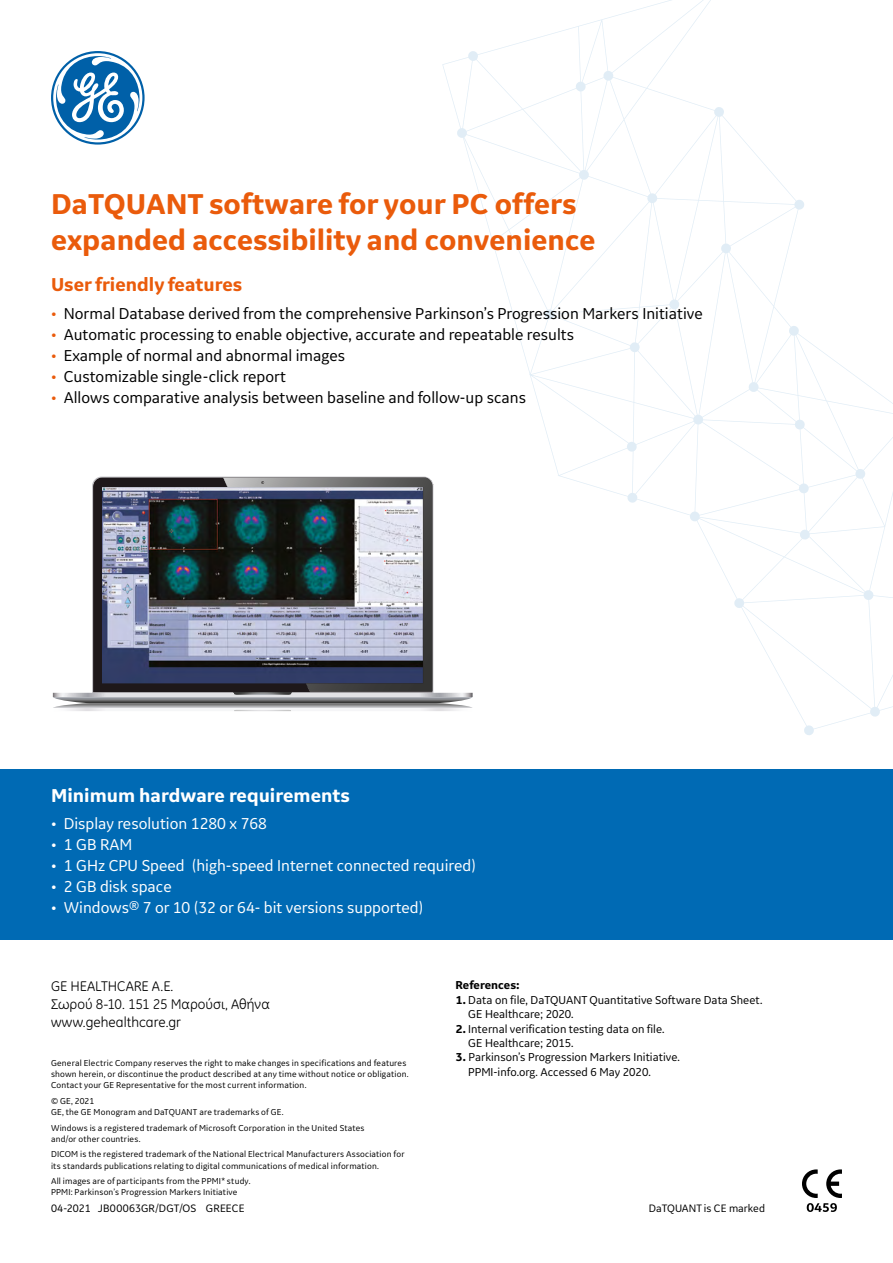
<style>
.page{position:relative;width:893px;height:1263px;background:#fff}
.page>*{position:absolute;margin:0;border:0;box-sizing:border-box;transform-origin:0 0}
.t1{font:700 30px/36px "GE Inspira Sans";color:#ea5b0b}
.t2{font:700 19.5px "GE Inspira Sans";color:#fff}
.t3{font:700 19.5px "GE Inspira Sans";color:#ea5b0b}
.t4{font:16.5px "GE Inspira Sans";color:#000}
.t5{font:16.5px "GE Inspira Sans";color:#fff}
.t6{font:14.25px/18px "GE Inspira Greek";color:#000}
.t7{font:12px/14.4px "GE Inspira Sans";color:#000}
.t8{font:700 12px "GE Inspira Sans";color:#000}
.t9{font:11.25px "GE Inspira Sans";color:#000}
.t10{font:9px/11.2px "GE Inspira Sans";letter-spacing:.02em;color:#000}
.s1{color:#ea5b0b}
.s2{font-weight:700}
</style>
<div class="page">
<svg style="left:51px;top:51px;width:94px;height:94px"></svg>
<svg style="left:802px;top:1169px;width:40px;height:43px"></svg>
<svg style="left:442px;top:0;width:451px;height:735px"></svg>
<div style="left:0;top:770px;width:893px;height:170px;background:#006ab4"></div>
<svg style="left:53px;top:478px;width:420px;height:225px"></svg>
<img style="left:68px;top:709px;width:405px;height:2px">
<img style="left:53px;top:703px;width:420px;height:5px">
<img style="left:53px;top:708px;width:420px;height:1px">
<h1 class="t1" style="left:51px;top:186px;width:546px">DaTQUANT software for your PC offers expanded accessibility and convenience</h1>
<h2 class="t3" style="left:51px;top:273px;width:193px">User friendly features</h2>
<h3 class="t4" style="left:51px;top:303px;width:653px"><span class="s1">•</span> Normal Database derived from the comprehensive Parkinson’s Progression Markers Initiative</h3>
<h3 class="t4" style="left:51px;top:324px;width:524px"><span class="s1">•</span> Automatic processing to enable objective, accurate and repeatable results</h3>
<h3 class="t4" style="left:51px;top:345px;width:296px"><span class="s1">•</span> Example of normal and abnormal images</h3>
<h3 class="t4" style="left:51px;top:366px;width:236px"><span class="s1">•</span> Customizable single-click report</h3>
<h3 class="t4" style="left:51px;top:387px;width:477px"><span class="s1">•</span> Allows comparative analysis between baseline and follow-up scans</h3>
<h2 class="t2" style="left:51px;top:783px;width:300px">Minimum hardware requirements</h2>
<h3 class="t5" style="left:51px;top:813px;width:218px">• Display resolution 1280 x 768</h3>
<h3 class="t5" style="left:51px;top:834px;width:83px">• 1 GB RAM</h3>
<h3 class="t5" style="left:51px;top:855px;width:426px">• 1 GHz CPU Speed (high-speed Internet connected required)</h3>
<h3 class="t5" style="left:51px;top:876px;width:122px">• 2 GB disk space</h3>
<h3 class="t5" style="left:51px;top:897px;width:374px">• Windows® 7 or 10 (32 or 64- bit versions supported)</h3>
<h3 class="t6" style="left:51px;top:977px;width:220px">GE HEALTHCARE A.E.<br>Σωρού 8-10. 151 25 Μαρούσι, Αθήνα www.gehealthcare.gr</h3>
<p class="t10" style="left:51px;top:1057px;width:359px">General Electric Company reserves the right to make changes in specifications and features shown herein, or discontinue the product described at any time without notice or obligation.<br>Contact your GE Representative for the most current information.</p>
<p class="t10" style="left:51px;top:1095px;width:234px">© GE, 2021<br>GE, the GE Monogram and DaTQUANT are trademarks of GE.</p>
<p class="t10" style="left:51px;top:1122px;width:315px">Windows is a registered trademark of Microsoft Corporation in the United States and/or other countries.</p>
<p class="t10" style="left:51px;top:1148px;width:355px">DICOM is the registered trademark of the National Electrical Manufacturers Association for its standards publications relating to digital communications of medical information.</p>
<p class="t10" style="left:51px;top:1175px;width:201px">All images are of participants from the PPMI* study.<br>PPMI: Parkinson’s Progression Markers Initiative</p>
<p class="t9" style="left:51px;top:1201px;width:195px">04-2021 JB00063GR/DGT/OS GREECE</p>
<h3 class="t8" style="left:455px;top:978px;width:66px">References:</h3>
<h3 class="t7" style="left:468px;top:992px;width:296px;text-indent:-13px"><span class="s2">1.</span> Data on file, DaTQUANT Quantitative Software Data Sheet.<br>GE Healthcare; 2020.</h3>
<h3 class="t7" style="left:468px;top:1021px;width:198px;text-indent:-13px"><span class="s2">2.</span> Internal verification testing data on file.<br>GE Healthcare; 2015.</h3>
<h3 class="t7" style="left:468px;top:1050px;width:213px;text-indent:-13px"><span class="s2">3.</span> Parkinson’s Progression Markers Initiative.<br>PPMI-info.org. Accessed 6 May 2020.</h3>
<p class="t9" style="left:649px;top:1201px;width:118px">DaTQUANT is CE marked</p>
</div>
